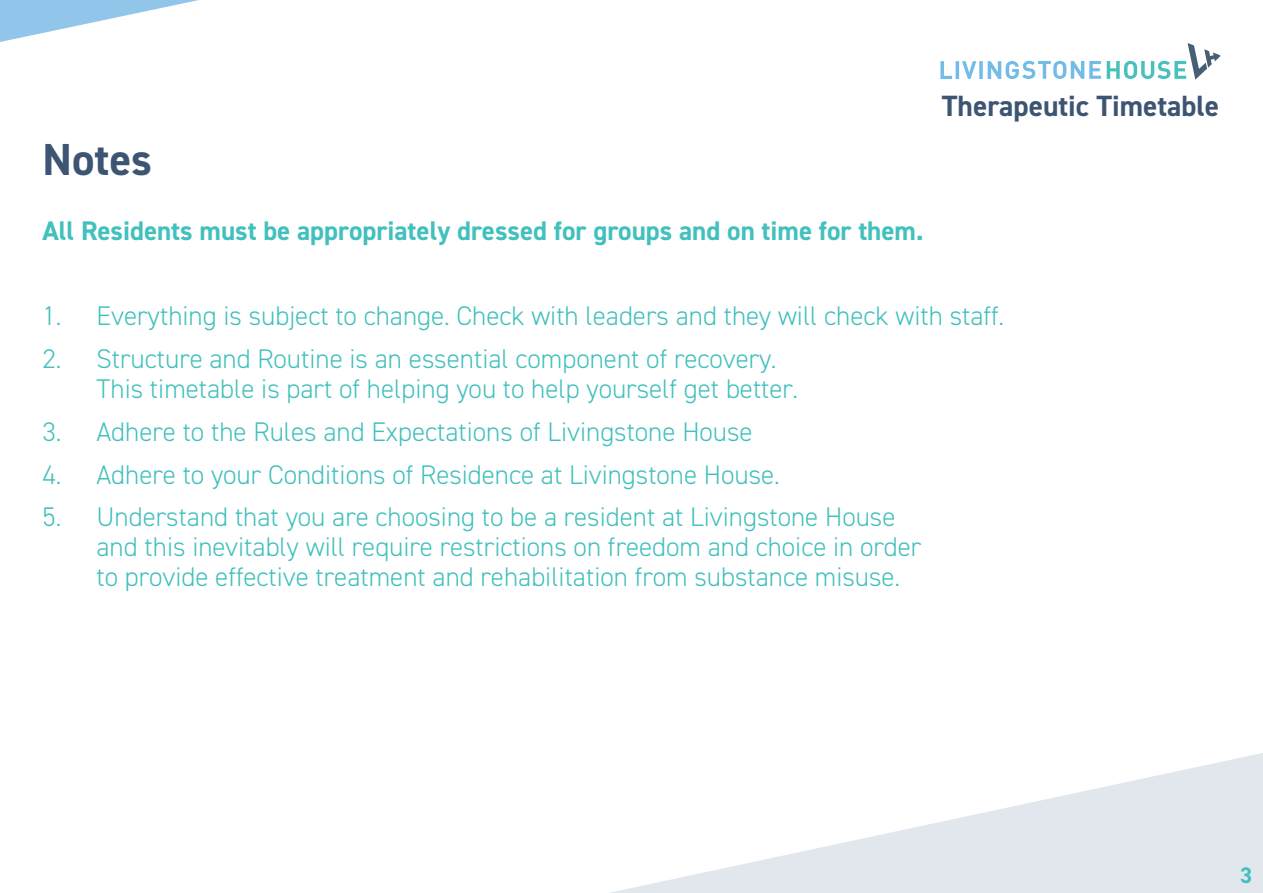
<style>
.page{position:relative;width:1263px;height:893px;background:#fff}
.page>*{position:absolute;margin:0;border:0;box-sizing:border-box;transform-origin:0 0}
.t1{font:700 45px "DIN2014";color:#3d5572}
.t2{font:700 29.4px "DIN2014";color:#3d5572}
.t3{font:300 27px/30px "DIN2014";color:#42c0bd}
.t4{font:700 27px "DIN2014";color:#42c0bd}
.t5{font:700 22.5px "DIN2014";color:#42c0bd}
</style>
<div class="page">
<svg style="left:0;top:0;width:199px;height:42px"></svg>
<svg style="left:610px;top:753px;width:653px;height:140px;fill:#e7ebf1"></svg>
<svg style="left:1107px;top:43px;width:113px;height:36px"></svg>
<svg style="left:940px;top:61px;width:161px;height:18px"></svg>
<p class="t1" style="left:43px;top:130px;width:111px">Notes</p>
<p class="t4" style="left:43px;top:212px;width:882px">All Residents must be appropriately dressed for groups and on time for them.</p>
<p class="t2" style="left:942px;top:87px;width:279px">Therapeutic Timetable</p>
<p class="t3" style="left:43px;top:301px;width:963px">1. Everything is subject to change. Check with leaders and they will check with staff.</p>
<p class="t3" style="left:97px;top:344px;width:703px;text-indent:-54px">2. Structure and Routine is an essential component of recovery.<br>This timetable is part of helping you to help yourself get better.</p>
<p class="t3" style="left:43px;top:417px;width:712px">3. Adhere to the Rules and Expectations of Livingstone House</p>
<p class="t3" style="left:43px;top:459px;width:739px">4. Adhere to your Conditions of Residence at Livingstone House.</p>
<p class="t3" style="left:97px;top:502px;width:826px;text-indent:-54px">5. Understand that you are choosing to be a resident at Livingstone House and this inevitably will require restrictions on freedom and choice in order to provide effective treatment and rehabilitation from substance misuse.</p>
<p class="t5" style="left:1240px;top:860px;width:14px">3</p>
</div>
